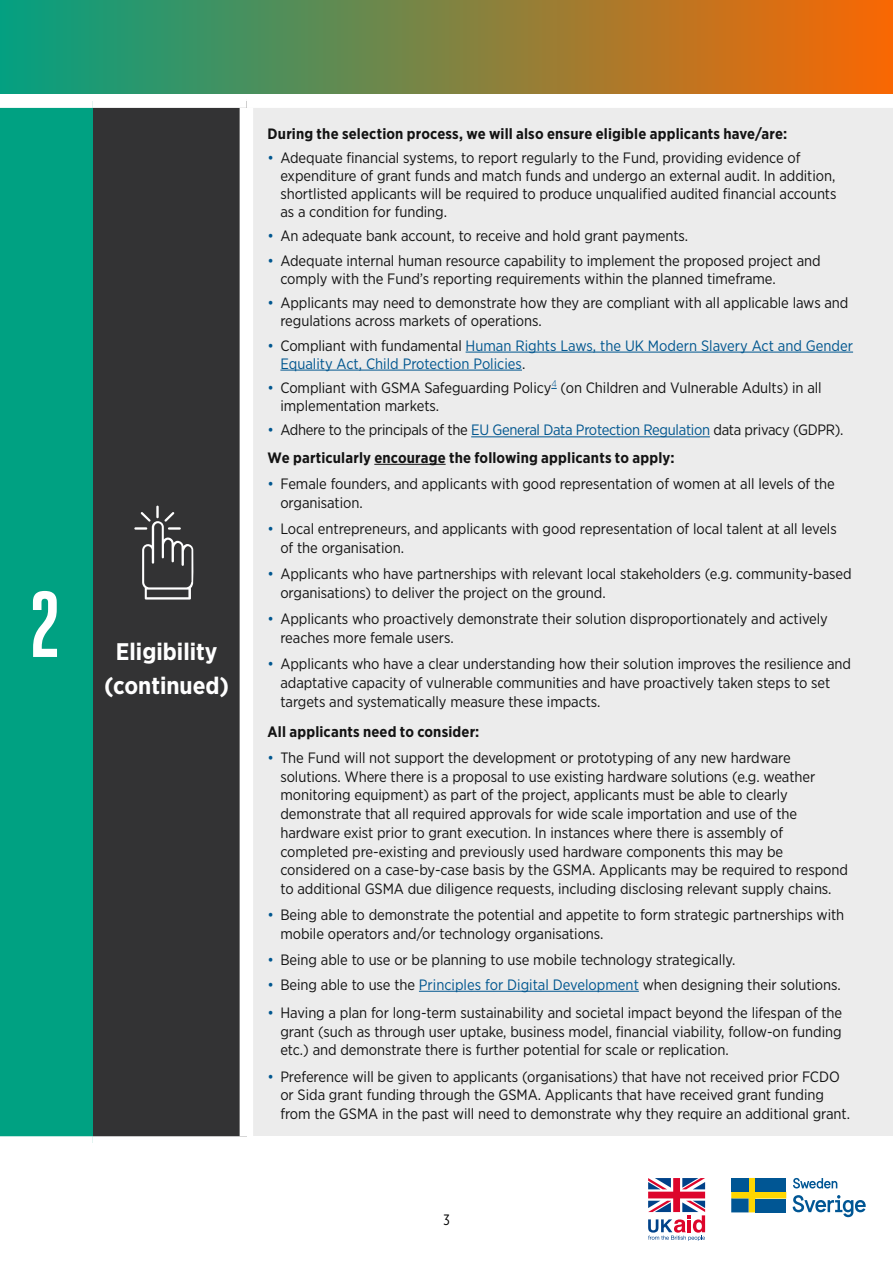
<style>
.page{position:relative;width:893px;height:1263px;background:#fff}
.page>*{position:absolute;margin:0;border:0;box-sizing:border-box;transform-origin:0 0}
.Section_head_-_white{font:700 93px "Heroic Condensed";color:#fff}
.Section_head___white{font:700 24px "Gotham Narrow";color:#fff}
.Bullet{font:15px/18.8px "Gotham Narrow";letter-spacing:-.005em;color:#131313}
.Body_copy{font:700 15px "Gotham Narrow";letter-spacing:.01em;color:#131313}
.Bullet-2{font:15px/18px "Gotham Narrow";color:#00568f}
.t1{font:15px "Gotham X Narrow";color:#000}
.s1{color:#00568f}
.s2{color:#131313}
</style>
<div class="page">
<svg style="left:648px;top:1178px;width:57px;height:63px"></svg>
<svg style="left:731px;top:1178px;width:55px;height:34px"></svg>
<div style="left:731px;top:1178px;width:18px;height:14px;background:#005694"></div>
<div style="left:755px;top:1198px;width:31px;height:14px;background:#005694"></div>
<div style="left:755px;top:1178px;width:31px;height:14px;background:#005694"></div>
<svg style="left:793px;top:1178px;width:44px;height:10px"></svg>
<svg style="left:793px;top:1195px;width:73px;height:22px"></svg>
<div style="left:242px;top:99px;width:651px;height:1037px;background:#ececec"></div>
<div style="left:0;top:101px;width:93px;height:1042px;background:#00a182"></div>
<div style="left:93px;top:101px;width:153px;height:1042px;background:#333334"></div>
<div style="left:240px;top:108px;width:13px;height:1028px;background:#fff"></div>
<div style="left:0;top:94px;width:93px;height:14px;background:#fff"></div>
<div style="left:93px;top:94px;width:153px;height:14px;background:#fff"></div>
<div style="left:246px;top:94px;width:647px;height:14px;background:#fff"></div>
<div style="left:0;top:1136px;width:93px;height:14px;background:#fff"></div>
<div style="left:93px;top:1136px;width:160px;height:14px;background:#fff"></div>
<hr style="left:466px;top:352px;width:387px;height:1px;background:#00568f">
<hr style="left:280px;top:370px;width:242px;height:1px;background:#00568f">
<hr style="left:471px;top:436px;width:239px;height:1px;background:#00568f">
<hr style="left:374px;top:464px;width:72px;height:1px;background:#131313">
<hr style="left:419px;top:991px;width:220px;height:1px;background:#00568f">
<div style="left:0;top:0;width:893px;height:94px;background:linear-gradient(to right,#03a081,#fa6703)"></div>
<svg style="left:134px;top:506px;width:60px;height:93px"></svg>
<h2 class="Section_head_-_white" style="left:29px;top:573px;width:33px">2</h2>
<h2 class="Section_head___white" style="left:116px;top:636px;width:103px">Eligibility</h2>
<h2 class="Section_head___white" style="left:104px;top:670px;width:127px">(continued)</h2>
<p class="Body_copy" style="left:268px;top:124px;width:521px">During the selection process, we will also ensure eligible applicants have/are:</p>
<p class="Bullet" style="left:280px;top:148px;width:558px;line-height:18px;text-indent:-13px"><span class="s1">•</span> Adequate financial systems, to report regularly to the Fund, providing evidence of expenditure of grant funds and match funds and undergo an external audit. In addition, shortlisted applicants will be required to produce unqualified audited financial accounts as a condition for funding.</p>
<p class="Bullet" style="left:268px;top:226px;width:422px"><span class="s1">•</span> An adequate bank account, to receive and hold grant payments.</p>
<p class="Bullet" style="left:280px;top:251px;width:542px;line-height:18px;text-indent:-13px"><span class="s1">•</span> Adequate internal human resource capability to implement the proposed project and comply with the Fund’s reporting requirements within the planned timeframe.</p>
<p class="Bullet" style="left:280px;top:294px;width:570px;line-height:18px;text-indent:-13px"><span class="s1">•</span> Applicants may need to demonstrate how they are compliant with all applicable laws and regulations across markets of operations.</p>
<p class="Bullet-2" style="left:280px;top:336px;width:574px;text-indent:-13px">• <span class="s2">Compliant with fundamental</span> Human Rights Laws, the UK Modern Slavery Act and Gender<br>Equality Act, Child Protection Policies<span class="s2">.</span></p>
<p class="Bullet" style="left:280px;top:378px;width:543px;line-height:18px;text-indent:-13px"><span class="s1">•</span> Compliant with GSMA Safeguarding Policy<sup>4</sup> (on Children and Vulnerable Adults) in all implementation markets.</p>
<p class="Bullet" style="left:268px;top:420px;width:577px"><span class="s1">•</span> Adhere to the principals of the <span class="s1">EU General Data Protection Regulation</span> data privacy (GDPR).</p>
<p class="Body_copy" style="left:268px;top:448px;width:408px">We particularly encourage the following applicants to apply:</p>
<p class="Bullet" style="left:280px;top:474px;width:556px;text-indent:-13px"><span class="s1">•</span> Female founders, and applicants with good representation of women at all levels of the organisation.</p>
<p class="Bullet" style="left:280px;top:519px;width:558px;text-indent:-13px"><span class="s1">•</span> Local entrepreneurs, and applicants with good representation of local talent at all levels of the organisation.</p>
<p class="Bullet" style="left:280px;top:564px;width:573px;text-indent:-13px"><span class="s1">•</span> Applicants who have partnerships with relevant local stakeholders (e.g. community-based organisations) to deliver the project on the ground.</p>
<p class="Bullet" style="left:280px;top:609px;width:549px;text-indent:-13px"><span class="s1">•</span> Applicants who proactively demonstrate their solution disproportionately and actively reaches more female users.</p>
<p class="Bullet" style="left:280px;top:654px;width:572px;text-indent:-13px"><span class="s1">•</span> Applicants who have a clear understanding how their solution improves the resilience and adaptative capacity of vulnerable communities and have proactively taken steps to set targets and systematically measure these impacts.</p>
<p class="Body_copy" style="left:268px;top:722px;width:213px">All applicants need to consider:</p>
<p class="Bullet" style="left:280px;top:748px;width:569px;text-indent:-13px"><span class="s1">•</span> The Fund will not support the development or prototyping of any new hardware solutions. Where there is a proposal to use existing hardware solutions (e.g. weather monitoring equipment) as part of the project, applicants must be able to clearly demonstrate that all required approvals for wide scale importation and use of the hardware exist prior to grant execution. In instances where there is assembly of completed pre-existing and previously used hardware components this may be considered on a case-by-case basis by the GSMA. Applicants may be required to respond to additional GSMA due diligence requests, including disclosing relevant supply chains.</p>
<p class="Bullet" style="left:280px;top:905px;width:565px;text-indent:-13px"><span class="s1">•</span> Being able to demonstrate the potential and appetite to form strategic partnerships with mobile operators and/or technology organisations.</p>
<p class="Bullet" style="left:268px;top:950px;width:469px"><span class="s1">•</span> Being able to use or be planning to use mobile technology strategically.</p>
<p class="Bullet" style="left:268px;top:975px;width:575px"><span class="s1">•</span> Being able to use the <span class="s1">Principles for Digital Development</span> when designing their solutions.</p>
<p class="Bullet" style="left:280px;top:1003px;width:563px;text-align:justify;text-indent:-13px"><span class="s1">•</span> Having a plan for long-term sustainability and societal impact beyond the lifespan of the grant (such as through user uptake, business model, financial viability, follow-on funding etc.) and demonstrate there is further potential for scale or replication.</p>
<p class="Bullet" style="left:280px;top:1067px;width:571px;text-indent:-13px"><span class="s1">•</span> Preference will be given to applicants (organisations) that have not received prior FCDO or Sida grant funding through the GSMA. Applicants that have received grant funding from the GSMA in the past will need to demonstrate why they require an additional grant.</p>
<p class="t1" style="left:443px;top:1211px;width:8px">3</p>
</div>
